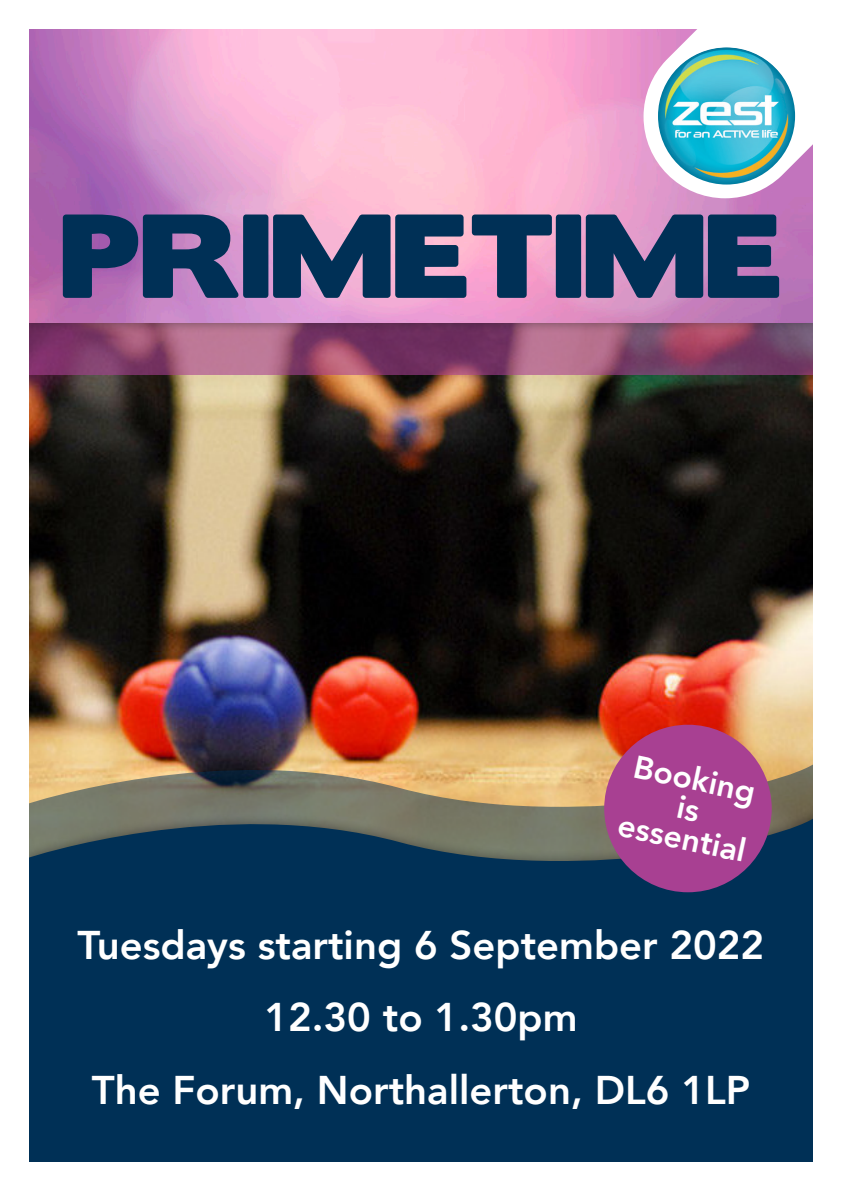
<style>
.page{position:relative;width:842px;height:1191px;background:#fff}
.page>*{position:absolute;margin:0;border:0;box-sizing:border-box;transform-origin:0 0}
.t1{font:106.2px "Boris Black Bloxx";color:#003056}
.t2{font:800 40px "Avenir";color:#fff}
.t3{font:800 32px/30px "Avenir";color:#fff;text-align:center}
</style>
<div class="page">
<img style="left:29px;top:374px;width:784px;height:378px">
<svg style="left:29px;top:752px;width:784px;height:33px;background:#c09e6d"></svg>
<svg style="left:29px;top:333px;width:784px;height:41px;background:#8f4b72"></svg>
<div style="left:17px;top:17px;width:807px;height:316px;background:#231f20;opacity:.5"></div>
<img style="left:28px;top:28px;width:786px;height:295px">
<svg style="left:643px;top:28px;width:171px;height:170px"></svg>
<img style="left:658px;top:47px;width:137px;height:137px;border-radius:69px">
<div style="left:0;top:0;width:842px;height:28px;background:#fff"></div>
<svg style="left:29px;top:785px;width:784px;height:377px;background:#103958"></svg>
<div style="left:0;top:0;width:28px;height:1191px;background:#fff"></div>
<div style="left:814px;top:0;width:28px;height:1191px;background:#fff"></div>
<div style="left:604px;top:724px;width:168px;height:168px;background:#a84092;border-radius:50%"></div>
<p class="t1" style="left:60px;top:176px;width:722px">PRIMETIME</p>
<p class="t3" style="left:634px;top:751px;width:131px;rotate:12deg">Booking is essential</p>
<p class="t2" style="left:78px;top:914px;width:688px">Tuesdays starting 6 September 2022</p>
<p class="t2" style="left:264px;top:986px;width:315px">12.30 to 1.30pm</p>
<p class="t2" style="left:92px;top:1058px;width:660px">The Forum, Northallerton, DL6 1LP</p>
</div>
